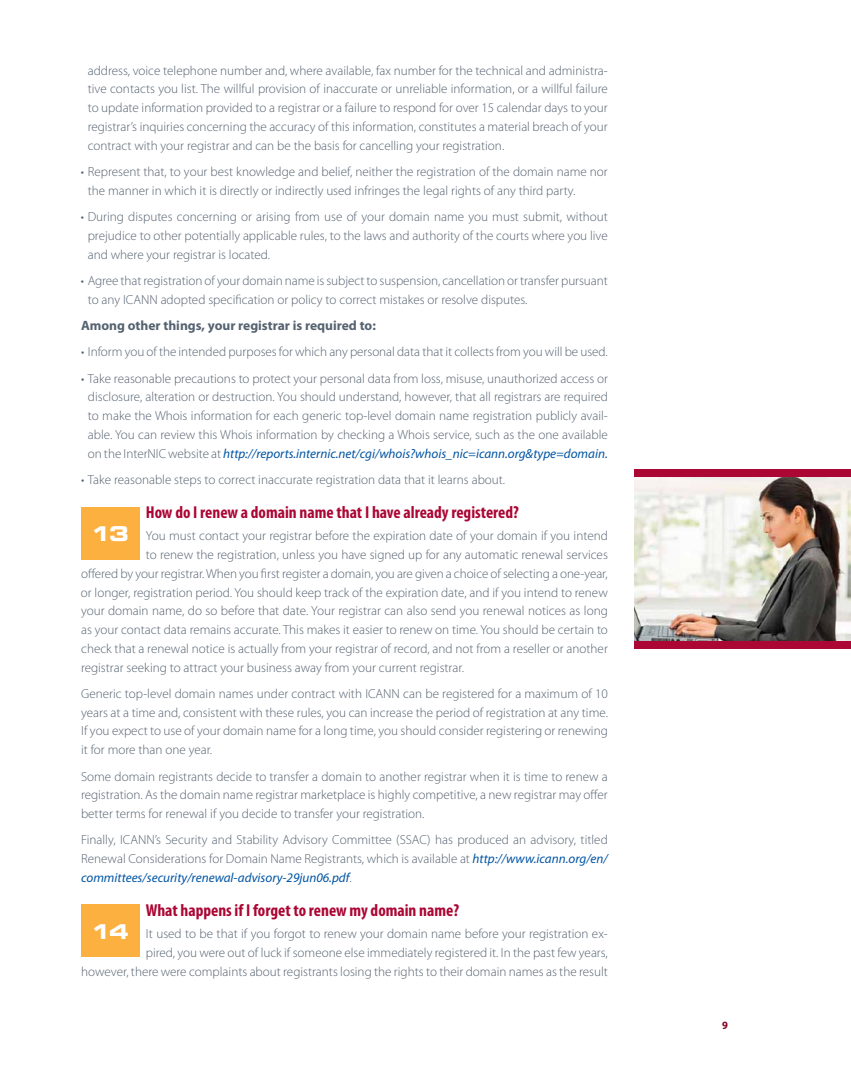
<style>
.page{position:relative;width:851px;height:1067px;background:#fff}
.page>*{position:absolute;margin:0;border:0;box-sizing:border-box;transform-origin:0 0}
.t1{font:700 expanded 20.25px "Square 721 BT";color:#fff}
.t2{font:700 condensed 17.25px "Myriad Pro";color:#ab0634}
.t3{font:700 13.5px "Myriad Pro";color:#556270}
.t4{font:300 13.2px/18.8px "Myriad Pro";color:#556270;text-align:justify}
.t5{font:700 semi-condensed 11.25px "Myriad Pro";color:#820024}
.s1{font-weight:400;font-style:italic;color:#0054a4}
</style>
<div class="page">
<div style="left:81px;top:507px;width:58px;height:52px;background:#fbb040"></div>
<div style="left:81px;top:904px;width:58px;height:53px;background:#fbb040"></div>
<div style="left:634px;top:469px;width:216px;height:179px;background:#ab0634"></div>
<img style="left:634px;top:477px;width:216px;height:163px">
<p class="t4" style="left:88px;top:61px;width:521px">address, voice telephone number and, where available, fax number for the technical and administra&shy;tive contacts you list. The willful provision of inaccurate or unreliable information, or a willful failure to update information provided to a registrar or a failure to respond for over 15 calendar days to your registrar’s inquiries concerning the accuracy of this information, constitutes a material breach of your contract with your registrar and can be the basis for cancelling your registration.</p>
<p class="t4" style="left:88px;top:162px;width:521px;text-indent:-7px">• Represent that, to your best knowledge and belief, neither the registration of the domain name nor the manner in which it is directly or indirectly used infringes the legal rights of any third party.</p>
<p class="t4" style="left:88px;top:208px;width:521px;text-indent:-7px">• During disputes concerning or arising from use of your domain name you must submit, without prejudice to other potentially applicable rules, to the laws and authority of the courts where you live and where your registrar is located.</p>
<p class="t4" style="left:88px;top:271px;width:521px;text-indent:-7px">• Agree that registration of your domain name is subject to suspension, cancellation or transfer pursuant to any ICANN adopted specification or policy to correct mistakes or resolve disputes.</p>
<p class="t3" style="left:81px;top:317px;width:296px">Among other things, your registrar is required to:</p>
<p class="t4" style="left:81px;top:343px;width:528px">• Inform you of the intended purposes for which any personal data that it collects from you will be used.</p>
<p class="t4" style="left:81px;top:369px;width:528px;text-align:center">• Take reasonable precautions to protect your personal data from loss, misuse, unauthorized access or disclosure, alteration or destruction. You should understand, however, that all registrars are required to make the Whois information for each generic top-level domain name registration publicly avail&shy;able. You can review this Whois information by checking a Whois service, such as the one available on the InterNIC website at <span class="s1">http://reports.internic.net/cgi/whois?whois_nic=icann.org&amp;type=domain.</span></p>
<p class="t4" style="left:81px;top:470px;width:425px">• Take reasonable steps to correct inaccurate registration data that it learns about.</p>
<h1 class="t1" style="left:91px;top:521px;width:39px">13</h1>
<h2 class="t2" style="left:146px;top:503px;width:374px">How do I renew a domain name that I have already registered?</h2>
<p class="t4" style="left:146px;top:526px;width:463px">You must contact your registrar before the expiration date of your domain if you intend</p>
<p class="t4" style="left:146px;top:545px;width:463px">to renew the registration, unless you have signed up for any automatic renewal services</p>
<p class="t4" style="left:81px;top:564px;width:528px">offered by your registrar.When you first register a domain, you are given a choice of selecting a one-year,</p>
<p class="t4" style="left:81px;top:583px;width:528px">or longer, registration period. You should keep track of the expiration date, and if you intend to renew</p>
<p class="t4" style="left:81px;top:601px;width:528px">your domain name, do so before that date. Your registrar can also send you renewal notices as long</p>
<p class="t4" style="left:81px;top:620px;width:528px">as your contact data remains accurate. This makes it easier to renew on time. You should be certain to</p>
<p class="t4" style="left:81px;top:639px;width:528px">check that a renewal notice is actually from your registrar of record, and not from a reseller or another</p>
<p class="t4" style="left:81px;top:658px;width:384px">registrar seeking to attract your business away from your current registrar.</p>
<p class="t4" style="left:81px;top:684px;width:528px">Generic top-level domain names under contract with ICANN can be registered for a maximum of 10 years at a time and, consistent with these rules, you can increase the period of registration at any time.<br>If you expect to use of your domain name for a long time, you should consider registering or renewing it for more than one year.</p>
<p class="t4" style="left:81px;top:767px;width:528px">Some domain registrants decide to transfer a domain to another registrar when it is time to renew a registration. As the domain name registrar marketplace is highly competitive, a new registrar may offer better terms for renewal if you decide to transfer your registration.</p>
<p class="t4" style="left:81px;top:830px;width:528px">Finally, ICANN’s Security and Stability Advisory Committee (SSAC) has produced an advisory, titled Renewal Considerations for Domain Name Registrants, which is available at <span class="s1">http://www.icann.org/en/ committees/security/renewal-advisory-29jun06.pdf</span>.</p>
<h1 class="t1" style="left:91px;top:919px;width:39px">14</h1>
<h2 class="t2" style="left:146px;top:900px;width:315px">What happens if I forget to renew my domain name?</h2>
<p class="t4" style="left:81px;top:924px;width:528px;text-align:right">It used to be that if you forgot to renew your domain name before your registration ex-<br>pired, you were out of luck if someone else immediately registered it. In the past few years,<br>however, there were complaints about registrants losing the rights to their domain names as the result</p>
<p class="t5" style="left:722px;top:1018px;width:7px">9</p>
</div>
